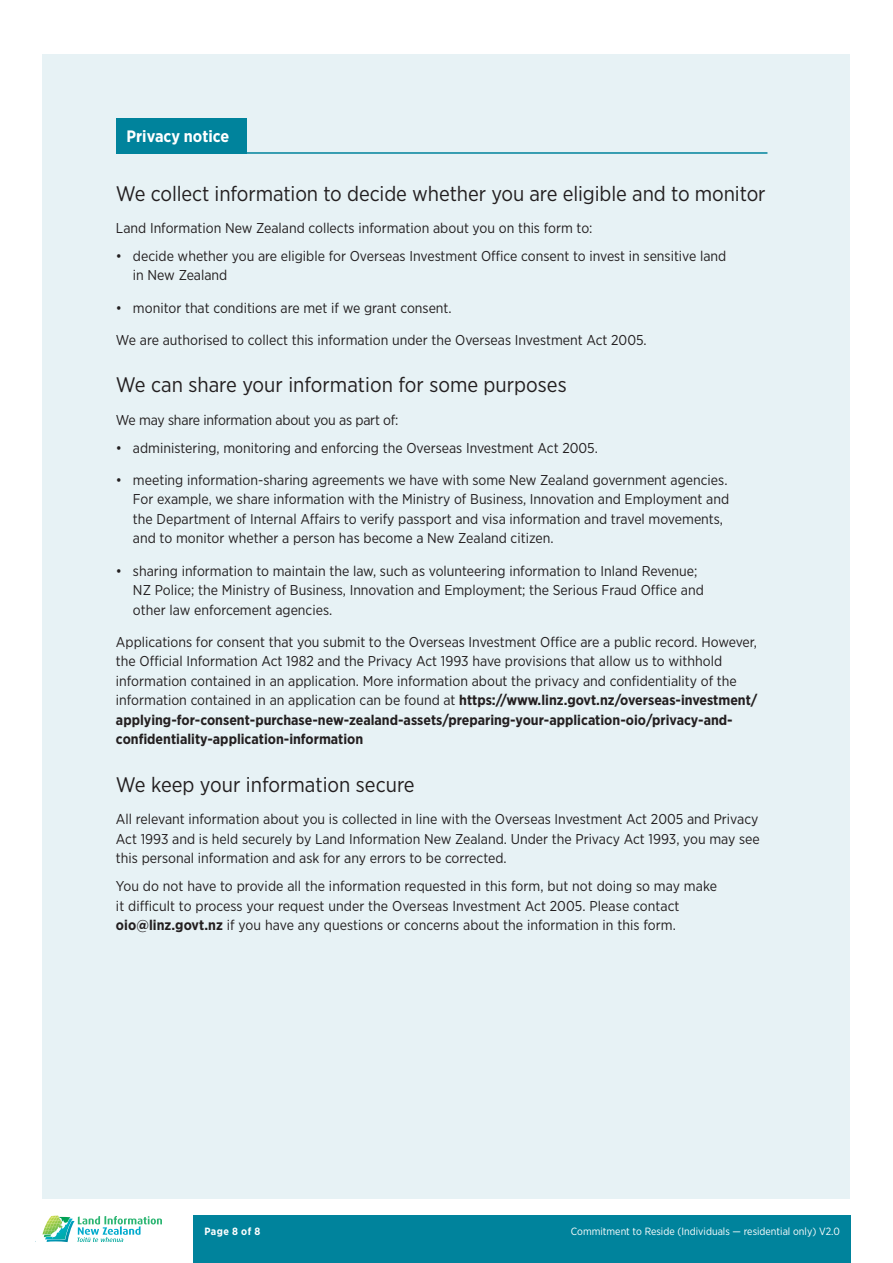
<style>
.page{position:relative;width:893px;height:1263px;background:#fff}
.page>*{position:absolute;margin:0;border:0;box-sizing:border-box;transform-origin:0 0}
.t1{font:21px "Gotham Narrow";letter-spacing:-.005em;color:#231f20}
.Section_Title_H1{font:700 16.5px "Gotham Narrow";color:#fff}
.Bodytext{font:14.25px/19.5px "Gotham Narrow";color:#231f20}
.Form_fields{font:10.5px "Gotham Narrow";color:#fff}
.Form_fields-2{font:700 10.5px "Gotham Narrow";letter-spacing:.04em;color:#fff}
.s1{font-weight:700}
</style>
<div class="page">
<div style="left:194px;top:1215px;width:102px;height:48px;background:#00839c"></div>
<div style="left:294px;top:1215px;width:556px;height:48px;background:#00839c"></div>
<svg style="left:35px;top:1215px;width:127px;height:27px"></svg>
<div style="left:43px;top:54px;width:807px;height:1144px;background:#e7f2f5"></div>
<div style="left:116px;top:118px;width:130px;height:36px;background:#00839c"></div>
<hr style="left:116px;top:152px;width:651px;height:2px;background:#00839c">
<p class="Section_Title_H1" style="left:127px;top:126px;width:104px">Privacy notice</p>
<h2 class="t1" style="left:116px;top:180px;width:651px">We collect information to decide whether you are eligible and to monitor</h2>
<p class="Bodytext" style="left:116px;top:218px;width:478px">Land Information New Zealand collects information about you on this form to:</p>
<p class="Bodytext" style="left:133px;top:246px;width:595px;text-indent:-17px">• decide whether you are eligible for Overseas Investment Office consent to invest in sensitive land in New Zealand</p>
<p class="Bodytext" style="left:116px;top:298px;width:337px">• monitor that conditions are met if we grant consent.</p>
<p class="Bodytext" style="left:116px;top:330px;width:532px">We are authorised to collect this information under the Overseas Investment Act 2005.</p>
<h2 class="t1" style="left:116px;top:372px;width:452px">We can share your information for some purposes</h2>
<p class="Bodytext" style="left:116px;top:410px;width:284px">We may share information about you as part of:</p>
<p class="Bodytext" style="left:116px;top:438px;width:483px">• administering, monitoring and enforcing the Overseas Investment Act 2005.</p>
<p class="Bodytext" style="left:133px;top:470px;width:598px;text-indent:-17px">• meeting information-sharing agreements we have with some New Zealand government agencies.<br>For example, we share information with the Ministry of Business, Innovation and Employment and the Department of Internal Affairs to verify passport and visa information and travel movements, and to monitor whether a person has become a New Zealand citizen.</p>
<p class="Bodytext" style="left:133px;top:561px;width:572px;text-indent:-17px">• sharing information to maintain the law, such as volunteering information to Inland Revenue;<br>NZ Police; the Ministry of Business, Innovation and Employment; the Serious Fraud Office and other law enforcement agencies.</p>
<p class="Bodytext" style="left:116px;top:632px;width:643px">Applications for consent that you submit to the Overseas Investment Office are a public record. However, the Official Information Act 1982 and the Privacy Act 1993 have provisions that allow us to withhold information contained in an application. More information about the privacy and confidentiality of the information contained in an application can be found at <span class="s1">https://www.linz.govt.nz/overseas-investment/ applying-for-consent-purchase-new-zealand-assets/preparing-your-application-oio/privacy-and&shy;confidentiality-application-information</span></p>
<h2 class="t1" style="left:116px;top:771px;width:300px">We keep your information secure</h2>
<p class="Bodytext" style="left:116px;top:809px;width:645px;text-align:justify">All relevant information about you is collected in line with the Overseas Investment Act 2005 and Privacy Act 1993 and is held securely by Land Information New Zealand. Under the Privacy Act 1993, you may see this personal information and ask for any errors to be corrected.</p>
<p class="Bodytext" style="left:116px;top:876px;width:603px">You do not have to provide all the information requested in this form, but not doing so may make it difficult to process your request under the Overseas Investment Act 2005. Please contact <span class="s1">oio@linz.govt.nz</span> if you have any questions or concerns about the information in this form.</p>
<p class="Form_fields-2" style="left:205px;top:1224px;width:57px">Page 8 of 8</p>
<p class="Form_fields" style="left:571px;top:1224px;width:270px">Commitment to Reside (Individuals — residential only) V2.0</p>
</div>
